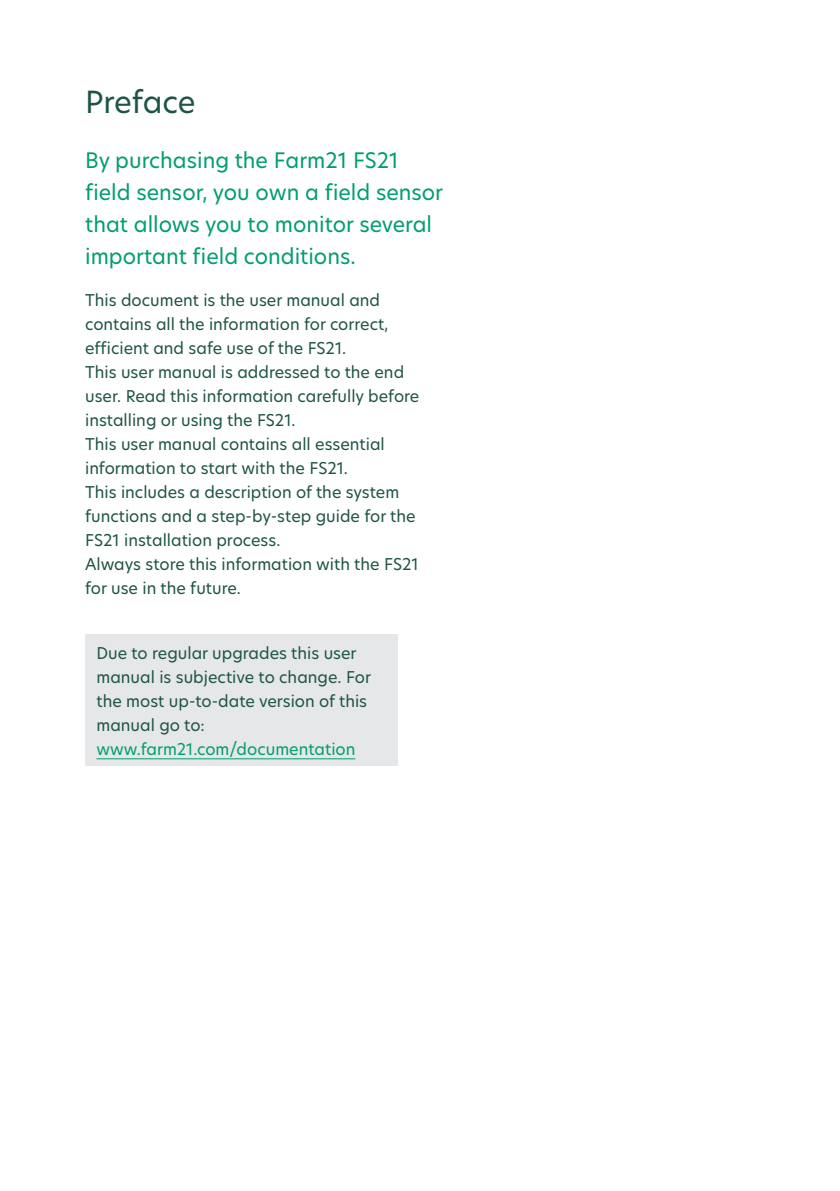
<style>
.page{position:relative;width:840px;height:1191px;background:#fff}
.page>*{position:absolute;margin:0;border:0;box-sizing:border-box;transform-origin:0 0}
.heading_1{font:30px "New Hero";letter-spacing:-.005em;color:#1e5447}
.body_2{font:21px/32px "New Hero";color:#009d70}
.body_1{font:16px/24px "New Hero";color:#1e5447}
.body_6{font:16px/24px "New Hero";color:#1e5447}
.body_6-2{font:16px "New Hero";color:#009d70}
</style>
<div class="page">
<div style="left:85px;top:634px;width:312px;height:132px;background:#e6e7e9"></div>
<hr style="left:96px;top:758px;width:259px;height:1px;background:#009d70">
<p class="heading_1" style="left:85px;top:82px;width:112px">Preface</p>
<p class="body_2" style="left:85px;top:144px;width:359px">By purchasing the Farm21 FS21 field sensor, you own a field sensor that allows you to monitor several important field conditions.</p>
<p class="body_1" style="left:85px;top:287px;width:304px">This document is the user manual and contains all the information for correct, efficient and safe use of the FS21.</p>
<p class="body_1" style="left:85px;top:359px;width:335px">This user manual is addressed to the end user. Read this information carefully before installing or using the FS21.</p>
<p class="body_1" style="left:85px;top:431px;width:301px">This user manual contains all essential information to start with the FS21.</p>
<p class="body_1" style="left:85px;top:479px;width:332px">This includes a description of the system functions and a step-by-step guide for the<br>FS21 installation process.</p>
<p class="body_1" style="left:85px;top:551px;width:335px">Always store this information with the FS21 for use in the future.</p>
<p class="body_6" style="left:96px;top:640px;width:276px">Due to regular upgrades this user manual is subjective to change. For the most up-to-date version of this manual go to:</p>
<p class="body_6-2" style="left:96px;top:738px;width:260px">www.farm21.com/documentation</p>
</div>
